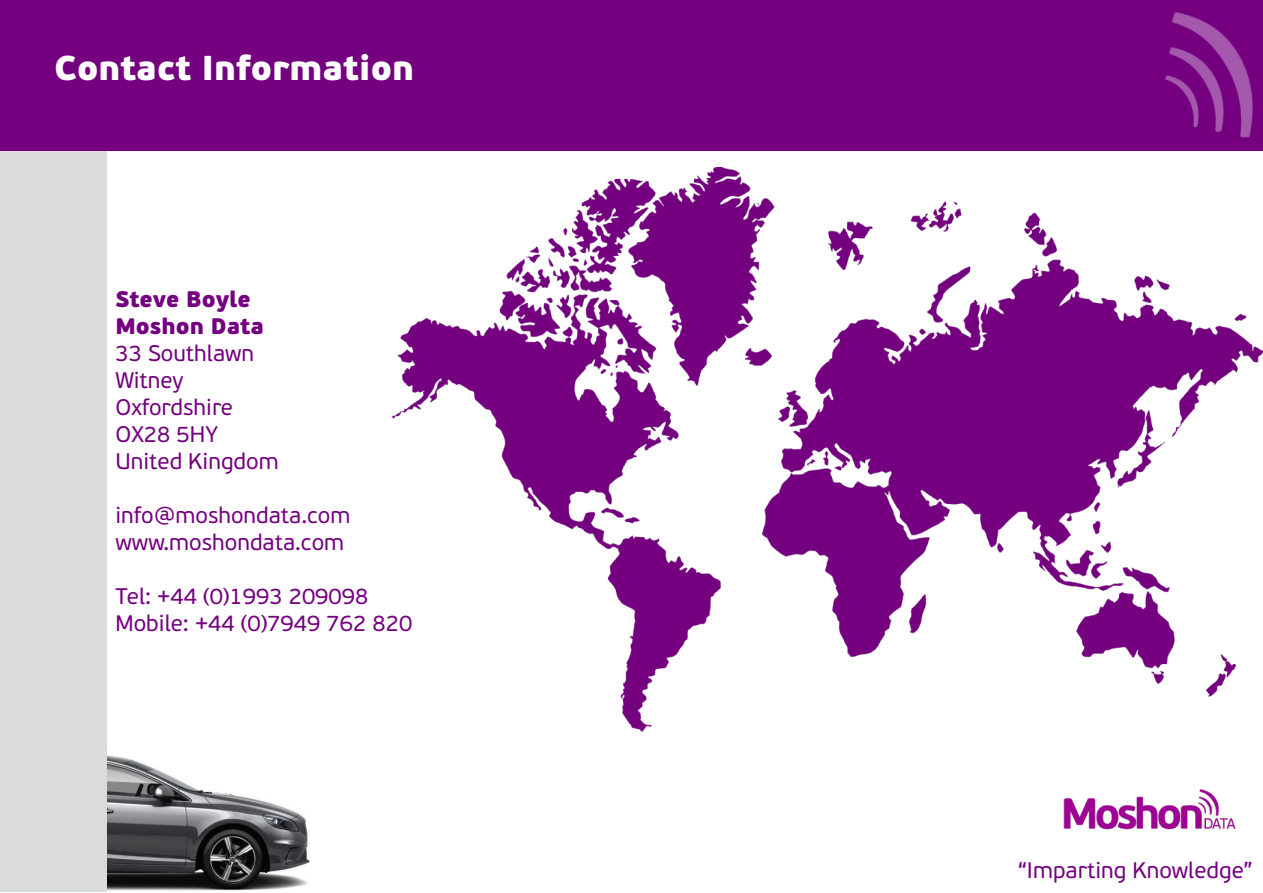
<style>
.page{position:relative;width:1263px;height:893px;background:#fff}
.page>*{position:absolute;margin:0;border:0;box-sizing:border-box;transform-origin:0 0}
.t1{font:900 34.5px "PF Beau Sans Pro";color:#fff}
.t2{font:22.5px "PF Beau Sans Pro";color:#740080}
.t3{font:900 22.5px "PF Beau Sans Pro";color:#740080}
</style>
<div class="page">
<img style="left:107px;top:755px;width:203px;height:136px">
<div style="left:0;top:1px;width:107px;height:891px;background:#dadbdb"></div>
<div style="left:0;top:0;width:1263px;height:151px;background:#740080"></div>
<img style="left:1063px;top:789px;width:173px;height:41px">
<img style="left:1166px;top:12px;width:86px;height:126px">
<img style="left:393px;top:168px;width:870px;height:563px">
<p class="t1" style="left:54px;top:46px;width:362px">Contact Information</p>
<p class="t3" style="left:115px;top:285px;width:137px">Steve Boyle</p>
<p class="t3" style="left:115px;top:312px;width:150px">Moshon Data</p>
<p class="t2" style="left:115px;top:341px;width:140px">33 Southlawn</p>
<p class="t2" style="left:115px;top:368px;width:70px">Witney</p>
<p class="t2" style="left:115px;top:395px;width:119px">Oxfordshire</p>
<p class="t2" style="left:115px;top:422px;width:104px">OX28 5HY</p>
<p class="t2" style="left:115px;top:449px;width:165px">United Kingdom</p>
<p class="t2" style="left:115px;top:503px;width:236px">info@moshondata.com</p>
<p class="t2" style="left:115px;top:530px;width:230px">www.moshondata.com</p>
<p class="t2" style="left:115px;top:584px;width:254px">Tel: +44 (0)1993 209098</p>
<p class="t2" style="left:115px;top:611px;width:298px">Mobile: +44 (0)7949 762 820</p>
<p class="t2" style="left:1017px;top:857px;width:237px">“Imparting Knowledge”</p>
</div>
